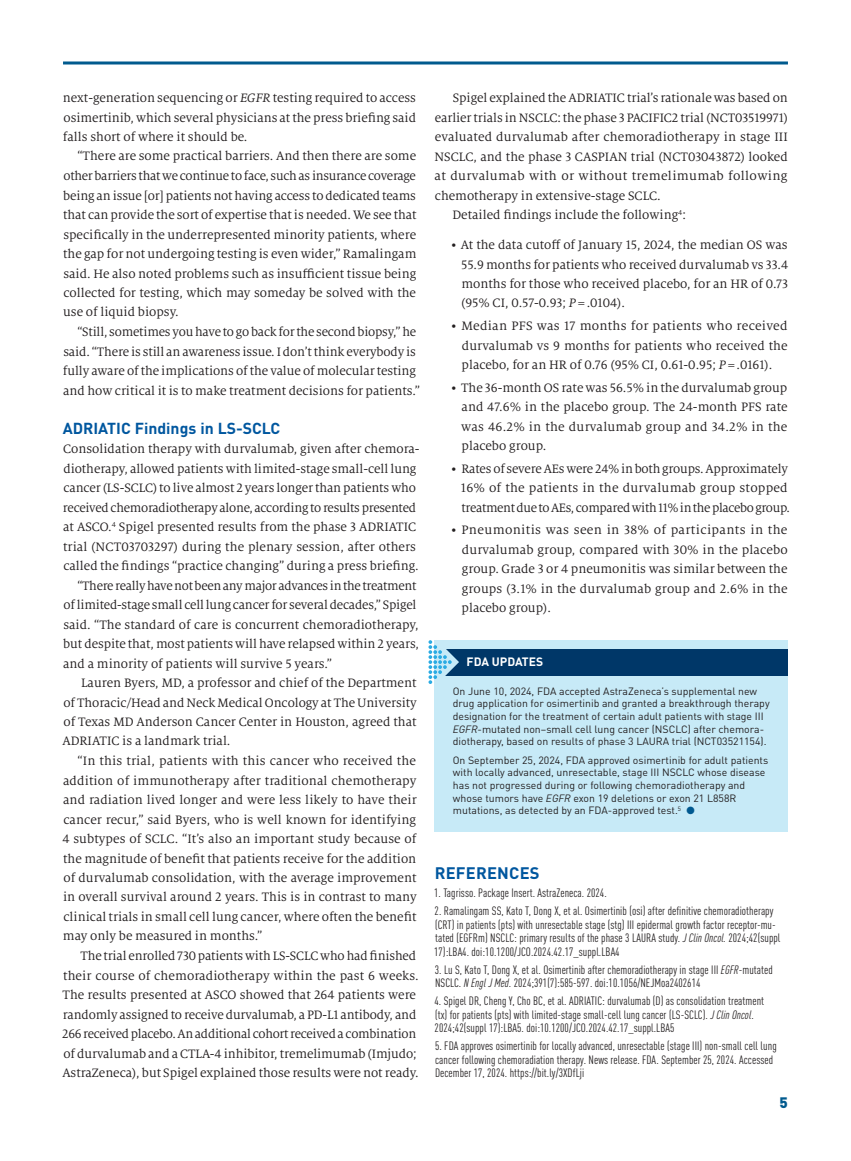
<style>
.page{position:relative;width:851px;height:1161px;background:#fff}
.page>*{position:absolute;margin:0;border:0;box-sizing:border-box;transform-origin:0 0}
.t1{font:700 16.5px "DINOT";letter-spacing:.015em;color:#00579f}
.t2{font:700 15.75px "DINOT";color:#00579f}
.t3{font:900 15px "DINOT";color:#005a8e}
.t4{font:13.5px/19.5px "Milo Serif OT";color:#231f20;text-align:justify}
.t5{font:13.5px "Milo Serif OT";letter-spacing:-.02em;color:#231f20}
.t6{font:13.5px "Milo Serif OT";letter-spacing:.02em;color:#231f20}
.t7{font:condensed 12px/13.5px "DINOT";letter-spacing:.005em;color:#231f20}
.t8{font:700 12px "DINOT";color:#fff}
.t9{font:10.5px/12.6px "DINOT";color:#231f20}
.s1{font-style:italic}
.s2{color:#005990}
</style>
<div class="page">
<div style="left:434px;top:640px;width:354px;height:192px;background:#c7eaf7"></div>
<div style="left:442px;top:649px;width:346px;height:26px;background:#003768"></div>
<svg style="left:428px;top:640px;width:31px;height:44px"></svg>
<hr style="left:63px;top:62px;width:725px;height:2px;background:#005a8e">
<p class="t4" style="left:63px;top:88px;width:354px">next-generation sequencing or <span class="s1">EGFR</span> testing required to access osimertinib, which several physicians at the press briefing said falls short of where it should be.</p>
<p class="t4" style="left:63px;top:147px;width:355px;text-indent:14px">“There are some practical barriers. And then there are some other barriers that we continue to face, such as insurance coverage being an issue [or] patients not having access to dedicated teams that can provide the sort of expertise that is needed. We see that specifically in the underrepresented minority patients, where the gap for not undergoing testing is even wider,” Ramalingam said. He also noted problems such as insufficient tissue being collected for testing, which may someday be solved with the use of liquid biopsy.</p>
<p class="t4" style="left:63px;top:322px;width:358px;text-align:left;text-indent:14px">“Still, sometimes you have to go back for the second biopsy,” he said. “There is still an awareness issue. I don’t think everybody is fully aware of the implications of the value of molecular testing and how critical it is to make treatment decisions for patients.”</p>
<p class="t2" style="left:63px;top:418px;width:219px">ADRIATIC Findings in LS-SCLC</p>
<p class="t4" style="left:63px;top:439px;width:358px">Consolidation therapy with durvalumab, given after chemora-</p>
<p class="t4" style="left:63px;top:459px;width:354px">diotherapy, allowed patients with limited-stage small-cell lung</p>
<p class="t4" style="left:63px;top:478px;width:354px">cancer (LS-SCLC) to live almost 2 years longer than patients who</p>
<p class="t5" style="left:63px;top:500px;width:354px">received chemoradiotherapy alone, according to results presented</p>
<p class="t4" style="left:63px;top:517px;width:354px">at ASCO.<sup>4</sup> Spigel presented results from the phase 3 ADRIATIC</p>
<p class="t4" style="left:63px;top:537px;width:354px">trial (NCT03703297) during the plenary session, after others</p>
<p class="t4" style="left:63px;top:556px;width:357px">called the findings “practice changing” during a press briefing.</p>
<p class="t5" style="left:77px;top:578px;width:340px">“There really have not been any major advances in the treatment</p>
<p class="t4" style="left:63px;top:595px;width:354px">of limited-stage small cell lung cancer for several decades,” Spigel</p>
<p class="t4" style="left:63px;top:615px;width:357px">said. “The standard of care is concurrent chemoradiotherapy,</p>
<p class="t4" style="left:63px;top:634px;width:357px">but despite that, most patients will have relapsed within 2 years,</p>
<p class="t4" style="left:63px;top:654px;width:270px">and a minority of patients will survive 5 years.”</p>
<p class="t4" style="left:81px;top:673px;width:337px">Lauren Byers, MD, a professor and chief of the Department</p>
<p class="t4" style="left:63px;top:693px;width:355px">of Thoracic/Head and Neck Medical Oncology at The University</p>
<p class="t4" style="left:63px;top:712px;width:354px">of Texas MD Anderson Cancer Center in Houston, agreed that</p>
<p class="t4" style="left:62px;top:732px;width:170px">ADRIATIC is a landmark trial.</p>
<p class="t4" style="left:77px;top:751px;width:340px">“In this trial, patients with this cancer who received the</p>
<p class="t4" style="left:63px;top:771px;width:355px">addition of immunotherapy after traditional chemotherapy</p>
<p class="t4" style="left:63px;top:790px;width:355px">and radiation lived longer and were less likely to have their</p>
<p class="t4" style="left:63px;top:810px;width:354px">cancer recur,” said Byers, who is well known for identifying</p>
<p class="t4" style="left:62px;top:829px;width:355px">4 subtypes of SCLC. “It’s also an important study because of</p>
<p class="t4" style="left:63px;top:849px;width:354px">the magnitude of benefit that patients receive for the addition</p>
<p class="t4" style="left:63px;top:868px;width:354px">of durvalumab consolidation, with the average improvement</p>
<p class="t4" style="left:63px;top:888px;width:355px">in overall survival around 2 years. This is in contrast to many</p>
<p class="t4" style="left:63px;top:907px;width:354px">clinical trials in small cell lung cancer, where often the benefit</p>
<p class="t4" style="left:63px;top:927px;width:201px">may only be measured in months.”</p>
<p class="t4" style="left:81px;top:946px;width:337px">The trial enrolled 730 patients with LS-SCLC who had finished</p>
<p class="t4" style="left:63px;top:966px;width:357px">their course of chemoradiotherapy within the past 6 weeks.</p>
<p class="t4" style="left:63px;top:985px;width:355px">The results presented at ASCO showed that 264 patients were</p>
<p class="t4" style="left:63px;top:1005px;width:355px">randomly assigned to receive durvalumab, a PD-L1 antibody, and</p>
<p class="t5" style="left:62px;top:1027px;width:355px">266 received placebo. An additional cohort received a combination</p>
<p class="t4" style="left:63px;top:1044px;width:355px">of durvalumab and a CTLA-4 inhibitor, tremelimumab (Imjudo;</p>
<p class="t4" style="left:62px;top:1063px;width:358px">AstraZeneca), but Spigel explained those results were not ready.</p>
<p class="t4" style="left:453px;top:88px;width:336px">Spigel explained the ADRIATIC trial’s rationale was based on</p>
<p class="t4" style="left:435px;top:108px;width:354px">earlier trials in NSCLC: the phase 3 PACIFIC2 trial (NCT03519971)</p>
<p class="t4" style="left:435px;top:127px;width:354px">evaluated durvalumab after chemoradiotherapy in stage III</p>
<p class="t4" style="left:434px;top:147px;width:355px">NSCLC, and the phase 3 CASPIAN trial (NCT03043872) looked</p>
<p class="t6" style="left:434px;top:169px;width:354px">at durvalumab with or without tremelimumab following</p>
<p class="t4" style="left:435px;top:186px;width:227px">chemotherapy in extensive-stage SCLC.</p>
<p class="t4" style="left:452px;top:205px;width:235px">Detailed findings include the following<sup>4</sup>:</p>
<p class="t4" style="left:461px;top:235px;width:329px;text-indent:-10px">• At the data cutoff of January 15, 2024, the median OS was 55.9 months for patients who received durvalumab vs 33.4 months for those who received placebo, for an HR of 0.73 (95% CI, 0.57-0.93; <span class="s1">P</span>=.0104).</p>
<p class="t4" style="left:461px;top:316px;width:327px;text-indent:-11px">• Median PFS was 17 months for patients who received durvalumab vs 9 months for patients who received the placebo, for an HR of 0.76 (95% CI, 0.61-0.95; <span class="s1">P</span>=.0161).</p>
<p class="t4" style="left:461px;top:378px;width:328px;text-indent:-10px">• The 36-month OS rate was 56.5% in the durvalumab group and 47.6% in the placebo group. The 24-month PFS rate was 46.2% in the durvalumab group and 34.2% in the placebo group.</p>
<p class="t4" style="left:461px;top:459px;width:330px;text-align:left;text-indent:-10px">• Rates of severe AEs were 24% in both groups. Approximately<br>16% of the patients in the durvalumab group stopped treatment due to AEs, compared with 11% in the placebo group.</p>
<p class="t4" style="left:461px;top:520px;width:327px;text-indent:-11px">• Pneumonitis was seen in 38% of participants in the durvalumab group, compared with 30% in the placebo group. Grade 3 or 4 pneumonitis was similar between the groups (3.1% in the durvalumab group and 2.6% in the placebo group).</p>
<p class="t8" style="left:466px;top:654px;width:78px">FDA UPDATES</p>
<p class="t9" style="left:452px;top:684px;width:318px">On June 10, 2024, FDA accepted AstraZeneca’s supplemental new drug application for osimertinib and granted a breakthrough therapy designation for the treatment of certain adult patients with stage III <span class="s1">EGFR</span>-mutated non–small cell lung cancer (NSCLC) after chemora&shy;diotherapy, based on results of phase 3 LAURA trial (NCT03521154).</p>
<p class="t9" style="left:452px;top:753px;width:317px">On September 25, 2024, FDA approved osimertinib for adult patients with locally advanced, unresectable, stage III NSCLC whose disease has not progressed during or following chemoradiotherapy and whose tumors have <span class="s1">EGFR</span> exon 19 deletions or exon 21 L858R mutations, as detected by an FDA-approved test.<sup>5</sup> <span class="s2">●</span></p>
<p class="t1" style="left:434px;top:862px;width:106px">REFERENCES</p>
<p class="t7" style="left:434px;top:886px;width:174px">1. Tagrisso. Package Insert. AstraZeneca. 2024.</p>
<p class="t7" style="left:434px;top:904px;width:348px">2. Ramalingam SS, Kato T, Dong X, et al. Osimertinib (osi) after definitive chemoradiotherapy (CRT) in patients (pts) with unresectable stage (stg) III epidermal growth factor receptor-mu&shy;tated (EGFRm) NSCLC: primary results of the phase 3 LAURA study. <span class="s1">J Clin Oncol.</span> 2024;42(suppl 17):LBA4. doi:10.1200/JCO.2024.42.17_suppl.LBA4</p>
<p class="t7" style="left:435px;top:962px;width:339px">3. Lu S, Kato T, Dong X, et al. Osimertinib after chemoradiotherapy in stage III <span class="s1">EGFR</span>-mutated<br>NSCLC. <span class="s1">N Engl J Med</span>. 2024;391(7):585-597. doi:10.1056/NEJMoa2402614</p>
<p class="t7" style="left:434px;top:994px;width:331px">4. Spigel DR, Cheng Y, Cho BC, et al. ADRIATIC: durvalumab (D) as consolidation treatment (tx) for patients (pts) with limited-stage small-cell lung cancer (LS-SCLC). <span class="s1">J Clin Oncol</span>.<br>2024;42(suppl 17):LBA5. doi:10.1200/JCO.2024.42.17_suppl.LBA5</p>
<p class="t7" style="left:435px;top:1039px;width:343px">5. FDA approves osimertinib for locally advanced, unresectable (stage III) non-small cell lung cancer following chemoradiation therapy. News release. FDA. September 25, 2024. Accessed<br>December 17, 2024. https://bit.ly/3XDfLji</p>
<p class="t3" style="left:779px;top:1092px;width:10px">5</p>
</div>
